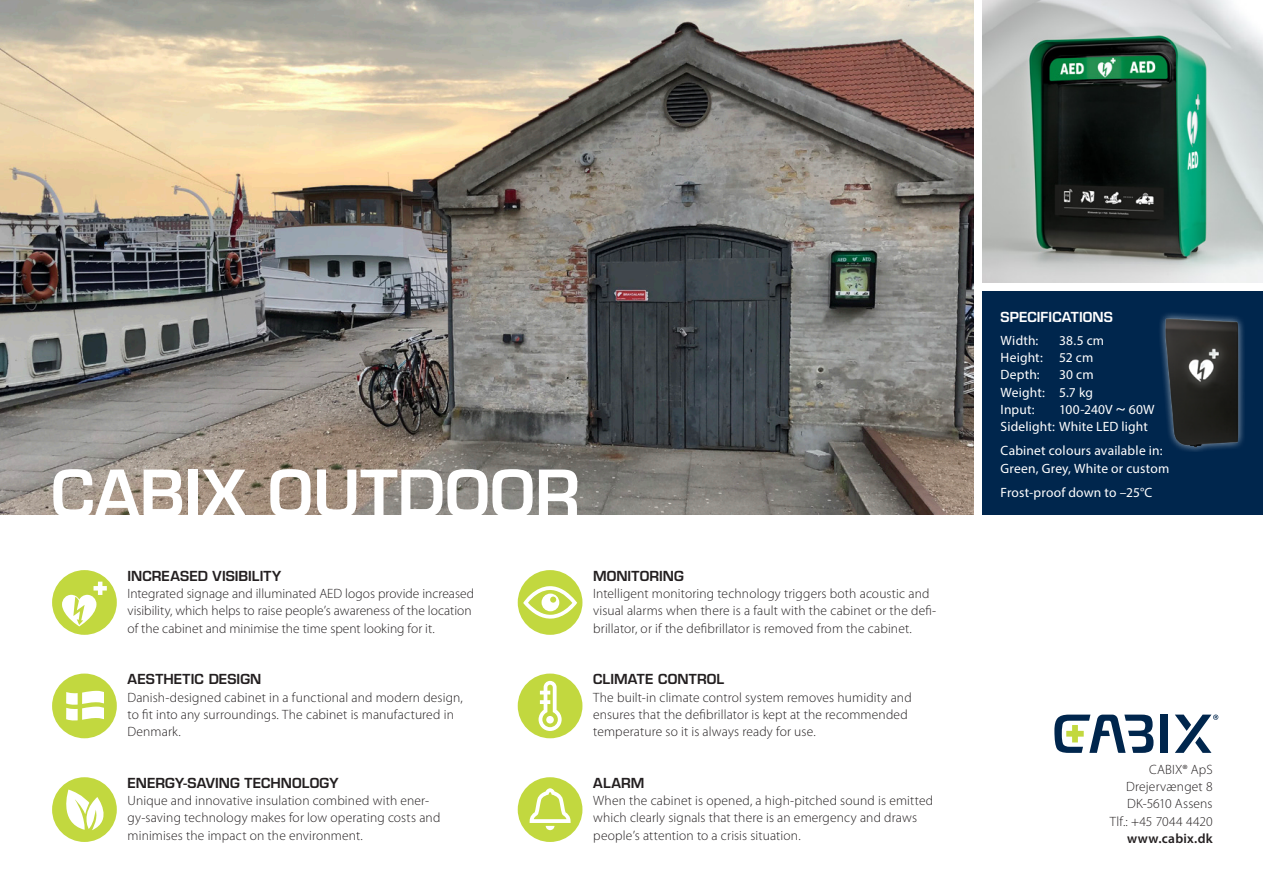
<style>
.page{position:relative;width:1263px;height:893px;background:#fff}
.page>*{position:absolute;margin:0;border:0;box-sizing:border-box;transform-origin:0 0}
.t1{font:600 63px "Eurostile";color:#fff}
.Brød{font:300 13.5px/17.2px "Myriad Pro";letter-spacing:.01em;color:#231f20}
.Brød-2{font:13.5px/17.2px "Myriad Pro";letter-spacing:.01em;color:#fff}
.Mellem{font:600 13.5px "Eurostile";letter-spacing:.005em;color:#231f20}
.Mellem-2{font:600 13.5px "Eurostile";letter-spacing:.005em;color:#fff}
.Brød-3{font:600 13.5px "Myriad Pro";letter-spacing:.02em;color:#231f20}
.s1{font-size:16.5px}
</style>
<div class="page">
<img style="left:0;top:0;width:974px;height:514px">
<div style="left:1160px;top:715px;width:8px;height:38px;background:#00264d"></div>
<svg style="left:1054px;top:715px;width:99px;height:38px"></svg>
<svg style="left:1175px;top:715px;width:43px;height:38px"></svg>
<div style="left:52px;top:777px;width:65px;height:65px;background:#c2d83f;border-radius:50%"></div>
<svg style="left:57px;top:790px;width:58px;height:40px"></svg>
<div style="left:52px;top:674px;width:65px;height:64px;background:#c2d83f;border-radius:50%"></div>
<svg style="left:66px;top:691px;width:38px;height:30px"></svg>
<div style="left:52px;top:570px;width:65px;height:65px;background:#c2d83f;border-radius:50%"></div>
<svg style="left:62px;top:582px;width:45px;height:44px"></svg>
<div style="left:518px;top:674px;width:64px;height:64px;background:#c2d83f;border-radius:50%"></div>
<svg style="left:538px;top:681px;width:24px;height:50px"></svg>
<div style="left:546px;top:716px;width:8px;height:7px;background:#fff;border-radius:50%"></div>
<div style="left:518px;top:570px;width:64px;height:65px;background:#c2d83f;border-radius:50%"></div>
<svg style="left:523px;top:586px;width:54px;height:33px"></svg>
<div style="left:518px;top:777px;width:64px;height:65px;background:#c2d83f;border-radius:50%"></div>
<svg style="left:530px;top:788px;width:41px;height:42px"></svg>
<div style="left:982px;top:291px;width:281px;height:223px;background:#00264d"></div>
<img style="left:982px;top:0;width:281px;height:283px">
<img style="left:1160px;top:313px;width:84px;height:139px">
<p class="t1" style="left:51px;top:454px;width:531px">CABIX OUTDOOR</p>
<p class="Mellem" style="left:128px;top:567px;width:155px">INCREASED VISIBILITY</p>
<p class="Brød" style="left:128px;top:585px;width:348px">Integrated signage and illuminated AED logos provide increased visibility, which helps to raise people’s awareness of the location of the cabinet and minimise the time spent looking for it.</p>
<p class="Mellem" style="left:128px;top:671px;width:135px">AESTHETIC DESIGN</p>
<p class="Brød" style="left:128px;top:688px;width:337px">Danish-designed cabinet in a functional and modern design, to fit into any surroundings. The cabinet is manufactured in<br>Denmark.</p>
<p class="Mellem" style="left:128px;top:774px;width:212px">ENERGY-SAVING TECHNOLOGY</p>
<p class="Brød" style="left:128px;top:792px;width:314px">Unique and innovative insulation combined with ener&shy;gy-saving technology makes for low operating costs and minimises the impact on the environment.</p>
<p class="Mellem" style="left:593px;top:567px;width:92px">MONITORING</p>
<p class="Brød" style="left:593px;top:585px;width:344px">Intelligent monitoring technology triggers both acoustic and visual alarms when there is a fault with the cabinet or the defi&shy;brillator, or if the defibrillator is removed from the cabinet.</p>
<p class="Mellem" style="left:593px;top:671px;width:133px">CLIMATE CONTROL</p>
<p class="Brød" style="left:593px;top:688px;width:320px">The built-in climate control system removes humidity and ensures that the defibrillator is kept at the recommended temperature so it is always ready for use.</p>
<p class="Mellem" style="left:593px;top:774px;width:53px">ALARM</p>
<p class="Brød" style="left:593px;top:792px;width:341px">When the cabinet is opened, a high-pitched sound is emitted which clearly signals that there is an emergency and draws people’s attention to a crisis situation.</p>
<p class="Mellem-2" style="left:1000px;top:309px;width:114px">SPECIFICATIONS</p>
<p class="Brød-2" style="left:1000px;top:332px;width:39px">Width:</p>
<p class="Brød-2" style="left:1059px;top:332px;width:47px">38.5 cm</p>
<p class="Brød-2" style="left:1000px;top:349px;width:94px">Height: 52 cm</p>
<p class="Brød-2" style="left:1000px;top:366px;width:41px">Depth:</p>
<p class="Brød-2" style="left:1059px;top:366px;width:36px">30 cm</p>
<p class="Brød-2" style="left:1000px;top:383px;width:94px">Weight: 5.7 kg</p>
<p class="Brød-2" style="left:1000px;top:401px;width:36px">Input:</p>
<p class="Brød-2" style="left:1059px;top:401px;width:97px">100-240V <span class="s1">~</span> 60W</p>
<p class="Brød-2" style="left:1000px;top:418px;width:149px">Sidelight: White LED light</p>
<p class="Brød-2" style="left:1000px;top:442px;width:170px">Cabinet colours available in:<br>Green, Grey, White or custom</p>
<p class="Brød-2" style="left:1000px;top:483px;width:153px">Frost-proof down to –25°C</p>
<p class="Brød" style="left:1149px;top:761px;width:65px">CABIX® ApS</p>
<p class="Brød" style="left:1126px;top:778px;width:88px">Drejervænget 8</p>
<p class="Brød" style="left:1127px;top:795px;width:87px">DK-5610 Assens</p>
<p class="Brød" style="left:1110px;top:812px;width:104px">Tlf.: +45 7044 4420</p>
<p class="Brød-3" style="left:1127px;top:830px;width:87px">www.cabix.dk</p>
</div>
